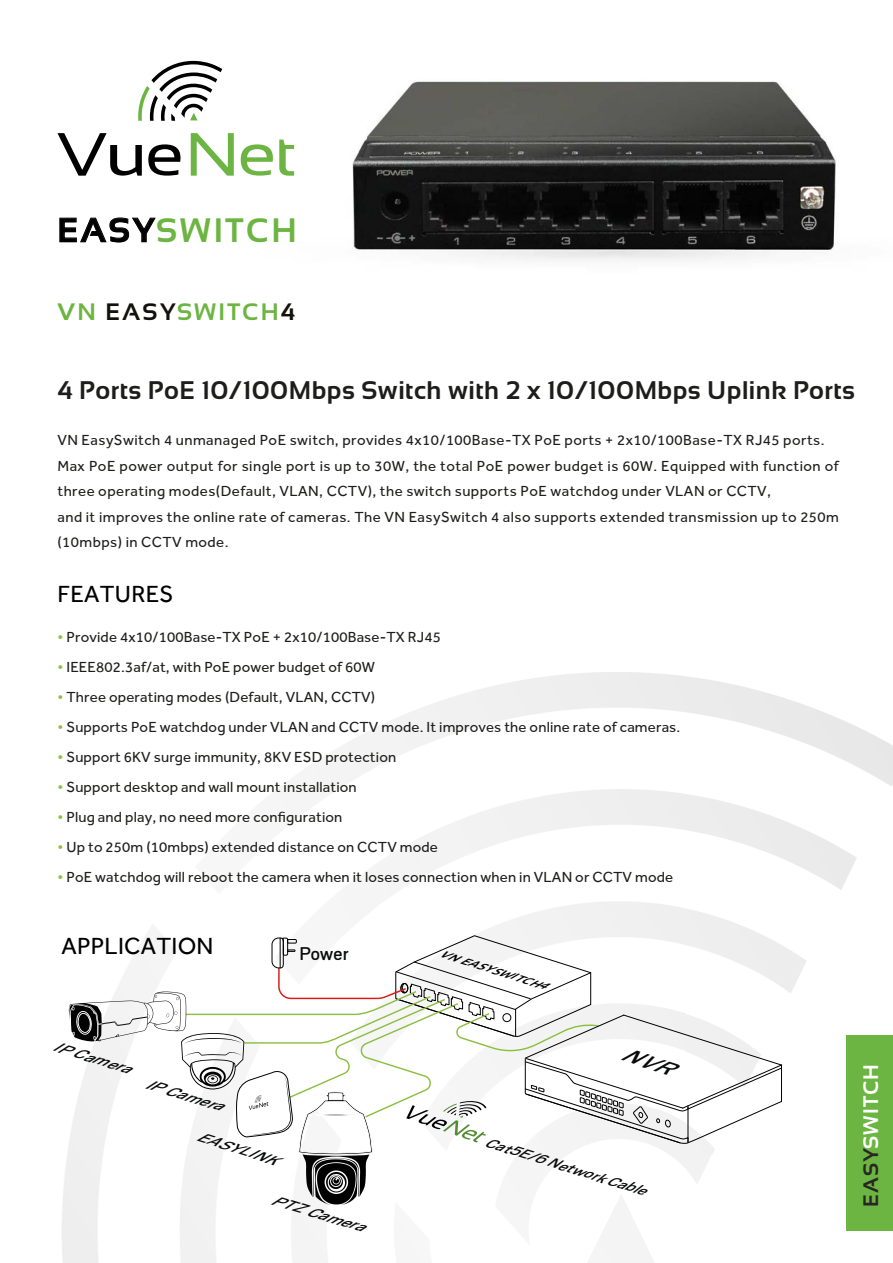
<style>
.page{position:relative;width:893px;height:1263px;background:#fff}
.page>*{position:absolute;margin:0;border:0;box-sizing:border-box;transform-origin:0 0}
.t1{font:700 33.9px "Sansation";letter-spacing:.075em;color:#6cb542}
.t2{font:700 25.5px "Sansation";letter-spacing:.02em;color:#1d1d1b}
.t3{font:24px "Effra";letter-spacing:.01em;color:#000}
.t4{font:700 23.7px "Sansation";letter-spacing:.09em;color:#6cb542}
.t5{font:700 21px "Sansation";letter-spacing:.05em;color:#fff}
.t6{font:20.55px "Scout";color:#0a0b0b}
.t7{font:italic 15.9px "Scout";color:#0a0b0b;scale:1.29 1}
.t8{font:italic 15.15px "Scout";color:#0a0b0b;scale:1.24 1}
.t9{font:italic 15.15px "Scout";color:#0a0b0b;scale:1.34 1}
.t10{font:15px "Effra";letter-spacing:.01em;color:#1d1d1b}
.t11{font:15px/25.5px "Effra";letter-spacing:.03em;color:#1d1d1b}
.t12{font:italic 500 10.35px "Ubuntu";color:#000;scale:1.23 1}
.s1{color:#010000}
.s2{color:#12110b}
.s3{color:#8bbe40}
.s4{color:#292623}
</style>
<div class="page">
<img style="left:59px;top:60px;width:777px;height:200px">
<div style="left:846px;top:1035px;width:47px;height:196px;background:#6cb542"></div>
<svg style="left:60px;top:218px;width:95px;height:24px"></svg>
<svg style="left:57px;top:133px;width:85px;height:43px"></svg>
<svg style="left:148px;top:144px;width:32px;height:32px"></svg>
<svg style="left:191px;top:133px;width:43px;height:43px"></svg>
<svg style="left:241px;top:144px;width:32px;height:32px"></svg>
<svg style="left:279px;top:140px;width:15px;height:36px"></svg>
<svg style="left:138px;top:61px;width:84px;height:60px"></svg>
<svg style="left:69px;top:935px;width:714px;height:270px"></svg>
<h1 class="t1" style="left:57px;top:211px;width:241px"><span class="s1">EASY</span>SWITCH</h1>
<h3 class="t4" style="left:57px;top:299px;width:239px">VN <span class="s2">EASY</span>SWITCH<span class="s2">4</span></h3>
<h2 class="t2" style="left:57px;top:376px;width:799px">4 Ports PoE 10/100Mbps Switch with 2 x 10/100Mbps Uplink Ports</h2>
<p class="t11" style="left:57px;top:427px;width:783px">VN EasySwitch 4 unmanaged PoE switch, provides 4x10/100Base-TX PoE ports + 2x10/100Base-TX RJ45 ports.<br>Max PoE power output for single port is up to 30W, the total PoE power budget is 60W. Equipped with function of three operating modes(Default, VLAN, CCTV), the switch supports PoE watchdog under VLAN or CCTV,<br>and it improves the online rate of cameras. The VN EasySwitch 4 also supports extended transmission up to 250m (10mbps) in CCTV mode.</p>
<h3 class="t3" style="left:57px;top:581px;width:118px">FEATURES</h3>
<p class="t10" style="left:57px;top:629px;width:385px"><span class="s3">•</span> Provide 4x10/100Base-TX PoE + 2x10/100Base-TX RJ45</p>
<p class="t10" style="left:57px;top:659px;width:319px"><span class="s3">•</span> IEEE802.3af/at, with PoE power budget of 60W</p>
<p class="t10" style="left:57px;top:689px;width:319px"><span class="s3">•</span> Three operating modes (Default, VLAN, CCTV)</p>
<p class="t10" style="left:57px;top:719px;width:624px"><span class="s3">•</span> Supports PoE watchdog under VLAN and CCTV mode. It improves the online rate of cameras.</p>
<p class="t10" style="left:57px;top:749px;width:340px"><span class="s3">•</span> Support 6KV surge immunity, 8KV ESD protection</p>
<p class="t10" style="left:57px;top:779px;width:301px"><span class="s3">•</span> Support desktop and wall mount installation</p>
<p class="t10" style="left:57px;top:809px;width:286px"><span class="s3">•</span> Plug and play, no need more configuration</p>
<p class="t10" style="left:57px;top:839px;width:382px"><span class="s3">•</span> Up to 250m (10mbps) extended distance on CCTV mode</p>
<p class="t10" style="left:57px;top:869px;width:617px"><span class="s3">•</span> PoE watchdog will reboot the camera when it loses connection when in VLAN or CCTV mode</p>
<h3 class="t3" style="left:61px;top:933px;width:154px">APPLICATION</h3>
<h3 class="t6" style="left:299px;top:940px;width:51px">Power</h3>
<p class="t12" style="left:441px;top:946px;width:92px;rotate:18deg">VN EASYSWITCH4</p>
<p class="t7" style="left:56px;top:1036px;width:63px;rotate:17deg">IP Camera</p>
<p class="t7" style="left:149px;top:1073px;width:63px;rotate:17deg">IP Camera</p>
<p class="t9" style="left:200px;top:1126px;width:63px;rotate:18deg">EASYLINK</p>
<p class="t7" style="left:274px;top:1189px;width:76px;rotate:17deg">PTZ Camera</p>
<p class="t8" style="left:488px;top:1132px;width:136px;rotate:17deg">Cat5E/6 Network Cable</p>
<h3 class="t5" style="left:859px;top:1207px;width:144px;rotate:-90deg"><span class="s4">EASY</span>SWITCH</h3>
</div>
